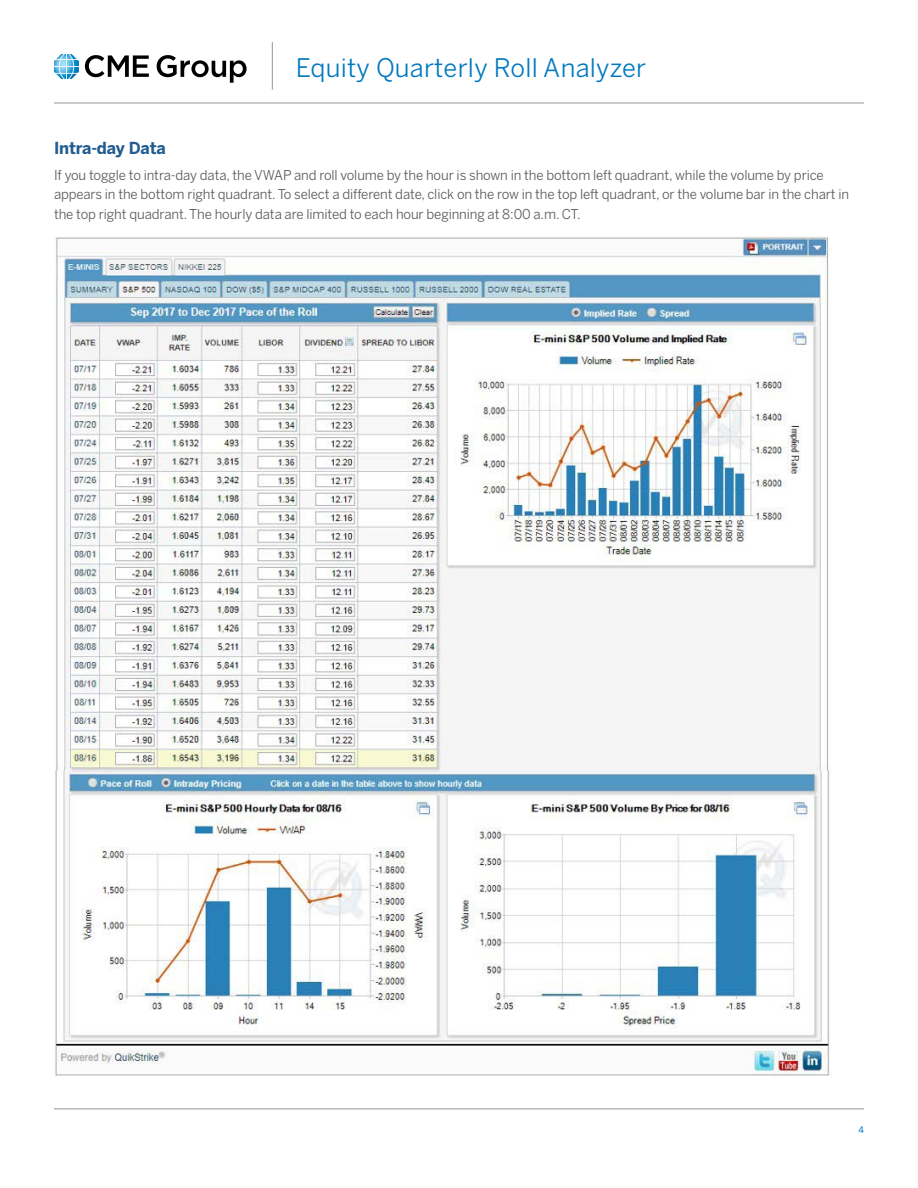
<style>
.page{position:relative;width:918px;height:1188px;background:#fff}
.page>*{position:absolute;margin:0;border:0;box-sizing:border-box;transform-origin:0 0}
.t1{font:25.35px "Benton Sans";letter-spacing:.01em;color:#0079c1}
.t2{font:700 16.5px "Benton Sans";letter-spacing:-.01em;color:#225c90}
.t3{font:13.5px/19.5px "Benton Sans";letter-spacing:-.01em;color:#58595b}
.t4{font:9px "Benton Sans";color:#0079c1}
</style>
<div class="page">
<svg style="left:85px;top:55px;width:64px;height:22px"></svg>
<svg style="left:157px;top:55px;width:90px;height:28px"></svg>
<img style="left:54px;top:54px;width:25px;height:25px">
<hr style="left:272px;top:42px;width:1px;height:48px;background:#939598">
<hr style="left:54px;top:103px;width:810px;height:1px;background:#939598">
<hr style="left:54px;top:1108px;width:810px;height:1px;background:#939598">
<img style="left:54px;top:237px;width:776px;height:840px">
<h1 class="t1" style="left:296px;top:53px;width:352px">Equity Quarterly Roll Analyzer</h1>
<p class="t2" style="left:54px;top:138px;width:113px">Intra-day Data</p>
<p class="t3" style="left:54px;top:165px;width:797px">If you toggle to intra-day data, the VWAP and roll volume by the hour is shown in the bottom left quadrant, while the volume by price appears in the bottom right quadrant. To select a different date, click on the row in the top left quadrant, or the volume bar in the chart in the top right quadrant. The hourly data are limited to each hour beginning at 8:00 a.m. CT.</p>
<p class="t4" style="left:858px;top:1124px;width:7px">4</p>
</div>
